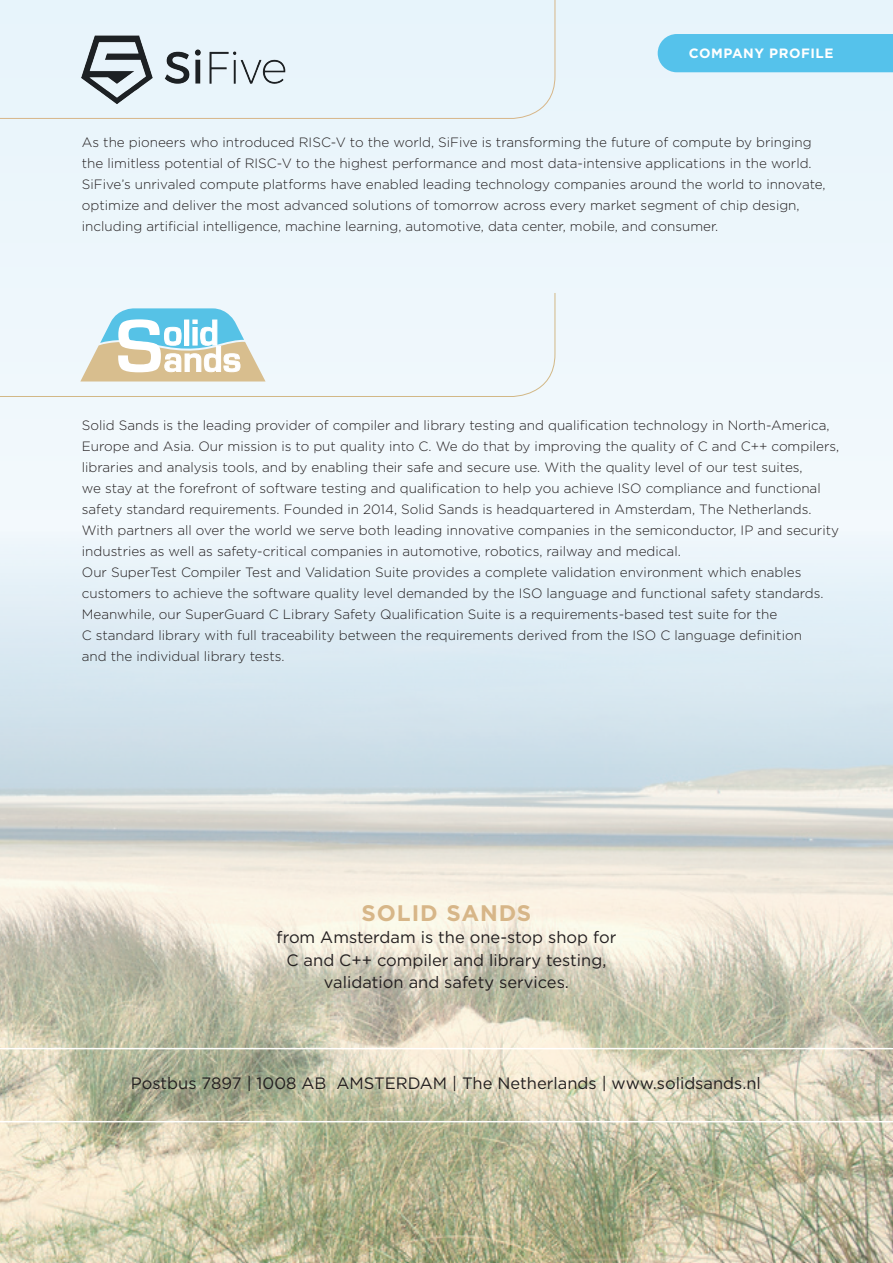
<style>
.page{position:relative;width:893px;height:1263px;background:#fff}
.page>*{position:absolute;margin:0;border:0;box-sizing:border-box;transform-origin:0 0}
.t1{font:700 22.5px "Gotham";letter-spacing:.04em;color:#d7b688}
.t2{font:16.5px "Gotham";color:#231f20}
.t3{font:300 13.5px/21px "Gotham";color:#231f20}
.t4{font:700 13.5px "Gotham";letter-spacing:.04em;color:#fff}
</style>
<div class="page">
<div style="left:0;top:0;width:893px;height:1028px;background:#e7f4fb"></div>
<svg style="left:0;top:293px;width:556px;height:104px"></svg>
<img style="left:0;top:531px;width:893px;height:732px">
<hr style="left:0;top:1048px;width:893px;height:1px;background:#fff">
<hr style="left:0;top:1121px;width:893px;height:1px;background:#fff">
<svg style="left:0;top:0;width:556px;height:119px"></svg>
<div style="left:658px;top:34px;width:235px;height:38px;background:#55c2eb"></div>
<svg style="left:80px;top:308px;width:186px;height:73px"></svg>
<img style="left:78px;top:33px;width:211px;height:74px">
<p class="t4" style="left:689px;top:45px;width:146px">COMPANY PROFILE</p>
<p class="t3" style="left:82px;top:131px;width:745px">As the pioneers who introduced RISC-V to the world, SiFive is transforming the future of compute by bringing the limitless potential of RISC-V to the highest performance and most data-intensive applications in the world.<br>SiFive’s unrivaled compute platforms have enabled leading technology companies around the world to innovate, optimize and deliver the most advanced solutions of tomorrow across every market segment of chip design, including artificial intelligence, machine learning, automotive, data center, mobile, and consumer.</p>
<p class="t3" style="left:82px;top:414px;width:759px">Solid Sands is the leading provider of compiler and library testing and qualification technology in North-America,<br>Europe and Asia. Our mission is to put quality into C. We do that by improving the quality of C and C++ compilers, libraries and analysis tools, and by enabling their safe and secure use. With the quality level of our test suites,</p>
<p class="t3" style="left:82px;top:477px;width:759px">we stay at the forefront of software testing and qualification to help you achieve ISO compliance and functional safety standard requirements. Founded in 2014, Solid Sands is headquartered in Amsterdam, The Netherlands.<br>With partners all over the world we serve both leading innovative companies in the semiconductor, IP and security industries as well as safety-critical companies in automotive, robotics, railway and medical.</p>
<p class="t3" style="left:82px;top:561px;width:721px">Our SuperTest Compiler Test and Validation Suite provides a complete validation environment which enables</p>
<p class="t3" style="left:82px;top:582px;width:743px">customers to achieve the software quality level demanded by the ISO language and functional safety standards.</p>
<p class="t3" style="left:82px;top:603px;width:697px">Meanwhile, our SuperGuard C Library Safety Qualification Suite is a requirements-based test suite for the</p>
<p class="t3" style="left:82px;top:624px;width:722px">C standard library with full traceability between the requirements derived from the ISO C language definition</p>
<p class="t3" style="left:82px;top:645px;width:204px">and the individual library tests.</p>
<p class="t1" style="left:362px;top:898px;width:171px">SOLID SANDS</p>
<p class="t2" style="left:277px;top:927px;width:341px">from Amsterdam is the one-stop shop for</p>
<p class="t2" style="left:286px;top:949px;width:321px">C and C++ compiler and library testing,</p>
<p class="t2" style="left:324px;top:972px;width:247px">validation and safety services.</p>
<p class="t2" style="left:131px;top:1072px;width:631px">Postbus 7897 | 1008 AB AMSTERDAM | The Netherlands | www.solidsands.nl</p>
</div>
